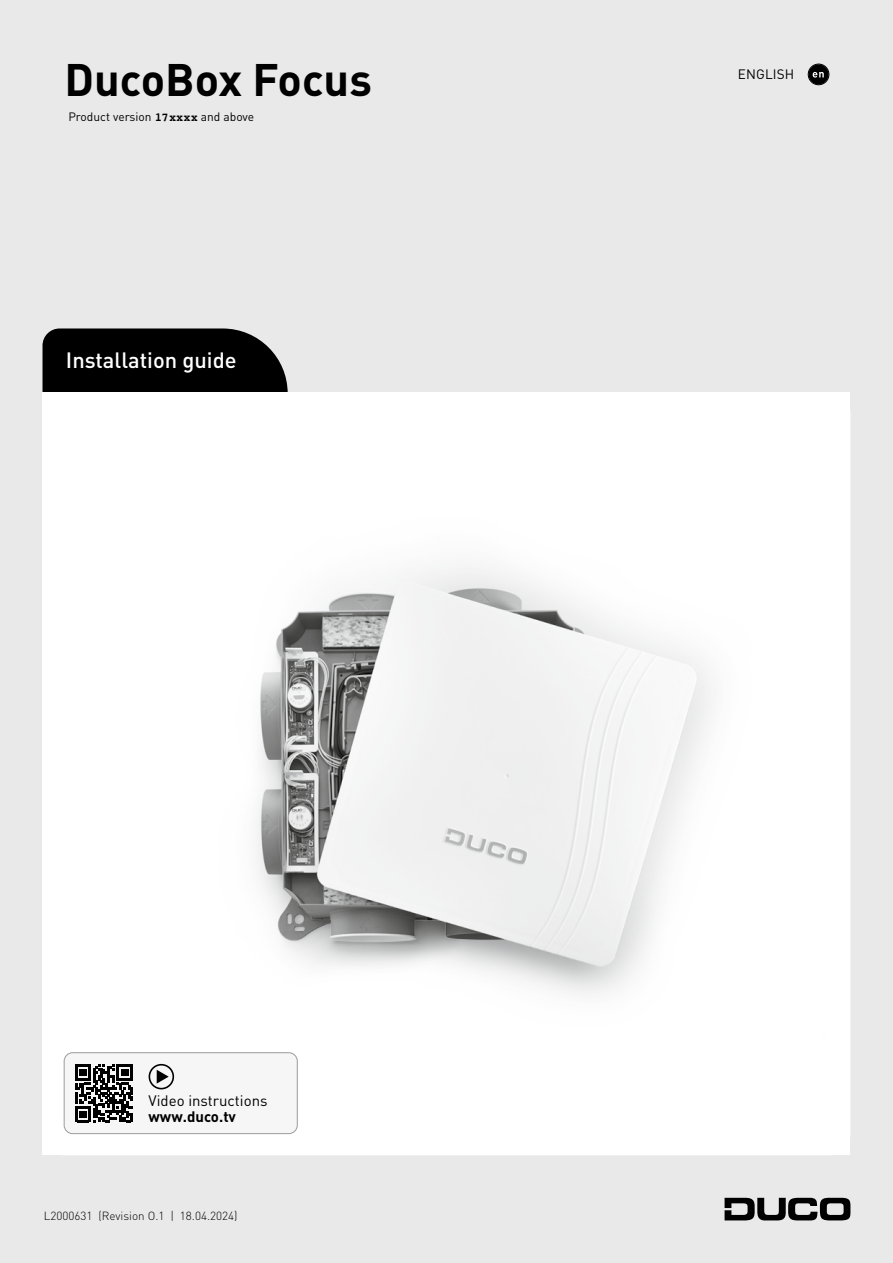
<style>
.page{position:relative;width:893px;height:1263px;background:#e9e9e9}
.page>*{position:absolute;margin:0;border:0;box-sizing:border-box;transform-origin:0 0}
.t1{font:700 45px "DINOT";color:#000}
.t2{font:500 21.9px "DINOT";color:#fff}
.t3{font:15px "DINOT";color:#000}
.t4{font:700 15px "DINOT";color:#000}
.t5{font:13.5px "DINOT";letter-spacing:.01em;color:#000}
.t6{font:12px "DINOT";color:#000}
.t7{font:300 11.7px "DINOT";color:#000}
.s1{font-family:"Courier";font-weight:700}
</style>
<div class="page">
<svg style="left:43px;top:328px;width:245px;height:64px"></svg>
<div style="left:43px;top:392px;width:807px;height:763px;background:#fff"></div>
<img style="left:66px;top:468px;width:761px;height:571px">
<div style="left:808px;top:64px;width:21px;height:20px;background:#000;border-radius:50%"></div>
<svg style="left:813px;top:72px;width:11px;height:6px"></svg>
<div style="left:808px;top:64px;width:21px;height:21px;border:1px solid #000;border-radius:50%"></div>
<svg style="left:725px;top:1198px;width:126px;height:23px"></svg>
<div style="left:64px;top:1053px;width:233px;height:80px;background:#f6f6f6;border-radius:9px"></div>
<div style="left:64px;top:1052px;width:234px;height:82px;border:1px solid #9c9c9d;border-radius:9px"></div>
<svg style="left:149px;top:1064px;width:25px;height:25px"></svg>
<svg style="left:75px;top:1064px;width:58px;height:58px"></svg>
<h1 class="t1" style="left:65px;top:49px;width:309px">DucoBox Focus</h1>
<p class="t6" style="left:68px;top:108px;width:187px">Product version <span class="s1">17xxxx</span> and above</p>
<h2 class="t2" style="left:66px;top:345px;width:172px">Installation guide</h2>
<p class="t3" style="left:149px;top:1090px;width:120px">Video instructions</p>
<p class="t4" style="left:149px;top:1107px;width:89px">www.duco.tv</p>
<p class="t7" style="left:44px;top:1208px;width:195px">L2000631 (Revision O.1 | 18.04.2024)</p>
<p class="t5" style="left:738px;top:65px;width:58px">ENGLISH</p>
</div>
